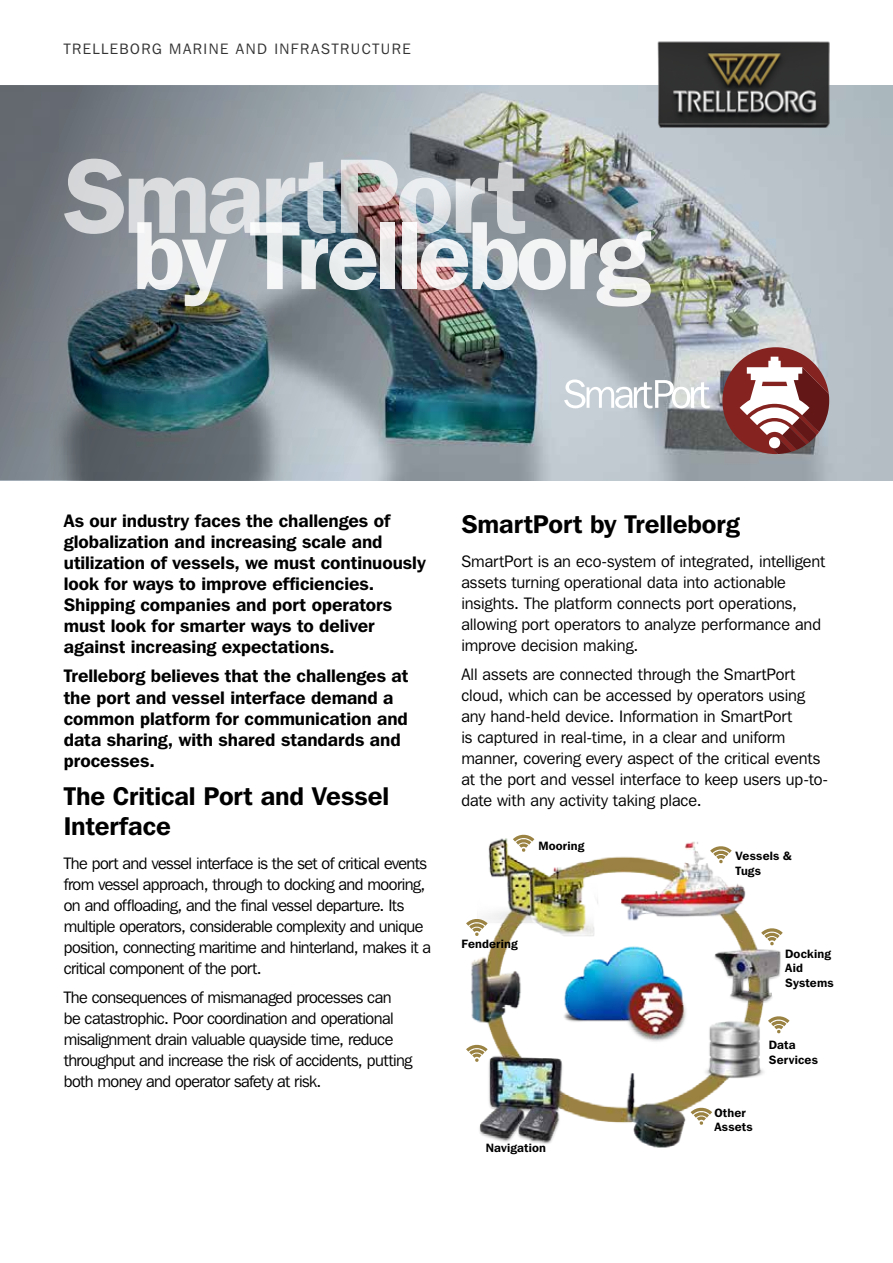
<style>
.page{position:relative;width:893px;height:1263px;background:#fff}
.page>*{position:absolute;margin:0;border:0;box-sizing:border-box;transform-origin:0 0}
.t1{font:600 106.65px "Franklin Gothic";letter-spacing:-.04em;color:#fff}
.t2{font:600 97.5px "Franklin Gothic";letter-spacing:-.04em;color:#fff}
.t3{font:600 25.5px/30px "Franklin Gothic IT Cby BT";letter-spacing:-.005em;color:#000}
.t4{font:600 18px/21px "Franklin Gothic IT Cby BT";color:#000}
.t5{font:16.5px/21px "Franklin Gothic IT Cby BT";letter-spacing:-.015em;color:#000}
.t6{font:16.5px/21px "Franklin Gothic IT Cby BT";letter-spacing:-.035em;color:#000}
.t7{font:15px "Franklin Gothic IT Cby BT";letter-spacing:.1em;color:#000}
.t8{font:600 12px/14.4px "Franklin Gothic IT Cby BT";letter-spacing:.015em;color:#000}
</style>
<div class="page">
<img style="left:0;top:85px;width:893px;height:395px">
<img style="left:471px;top:838px;width:310px;height:309px">
<img style="left:655px;top:41px;width:177px;height:88px">
<svg style="left:564px;top:379px;width:146px;height:29px"></svg>
<svg style="left:722px;top:347px;width:107px;height:107px"></svg>
<svg style="left:707px;top:846px;width:28px;height:17px"></svg>
<svg style="left:509px;top:835px;width:29px;height:17px"></svg>
<svg style="left:466px;top:919px;width:25px;height:17px"></svg>
<svg style="left:466px;top:1045px;width:25px;height:17px"></svg>
<svg style="left:687px;top:1108px;width:29px;height:17px"></svg>
<svg style="left:764px;top:1016px;width:26px;height:17px"></svg>
<svg style="left:758px;top:928px;width:25px;height:17px"></svg>
<p class="t7" style="left:64px;top:40px;width:348px">TRELLEBORG MARINE AND INFRASTRUCTURE</p>
<h1 class="t1" style="left:64px;top:133px;width:466px">SmartPort</h1>
<h2 class="t2" style="left:132px;top:198px;width:520px">by Trelleborg</h2>
<p class="t4" style="left:64px;top:510px;width:364px">As our industry faces the challenges of globalization and increasing scale and utilization of vessels, we must continuously look for ways to improve efficiencies.<br>Shipping companies and port operators must look for smarter ways to deliver against increasing expectations.</p>
<p class="t4" style="left:64px;top:665px;width:346px">Trelleborg believes that the challenges at the port and vessel interface demand a common platform for communication and data sharing, with shared standards and processes.</p>
<h3 class="t3" style="left:64px;top:780px;width:327px">The Critical Port and Vessel<br>Interface</h3>
<p class="t6" style="left:64px;top:852px;width:369px">The port and vessel interface is the set of critical events from vessel approach, through to docking and mooring, on and offloading, and the final vessel departure. Its multiple operators, considerable complexity and unique position, connecting maritime and hinterland, makes it a critical component of the port.</p>
<p class="t6" style="left:64px;top:987px;width:350px">The consequences of mismanaged processes can be catastrophic. Poor coordination and operational misalignment drain valuable quayside time, reduce throughput and increase the risk of accidents, putting both money and operator safety at risk.</p>
<h3 class="t3" style="left:461px;top:508px;width:280px">SmartPort by Trelleborg</h3>
<p class="t5" style="left:461px;top:550px;width:365px">SmartPort is an eco-system of integrated, intelligent assets turning operational data into actionable insights. The platform connects port operations, allowing port operators to analyze performance and improve decision making.</p>
<p class="t5" style="left:461px;top:664px;width:368px">All assets are connected through the SmartPort cloud, which can be accessed by operators using any hand-held device. Information in SmartPort<br>is captured in real-time, in a clear and uniform manner, covering every aspect of the critical events at the port and vessel interface to keep users up-to&shy;date with any activity taking place.</p>
<p class="t8" style="left:538px;top:838px;width:48px">Mooring</p>
<p class="t8" style="left:461px;top:936px;width:58px">Fendering</p>
<p class="t8" style="left:486px;top:1140px;width:62px">Navigation</p>
<p class="t8" style="left:736px;top:848px;width:57px">Vessels &amp;<br>Tugs</p>
<p class="t8" style="left:785px;top:946px;width:50px">Docking<br>Aid<br>Systems</p>
<p class="t8" style="left:769px;top:1038px;width:51px">Data<br>Services</p>
<p class="t8" style="left:714px;top:1105px;width:40px">Other<br>Assets</p>
</div>
